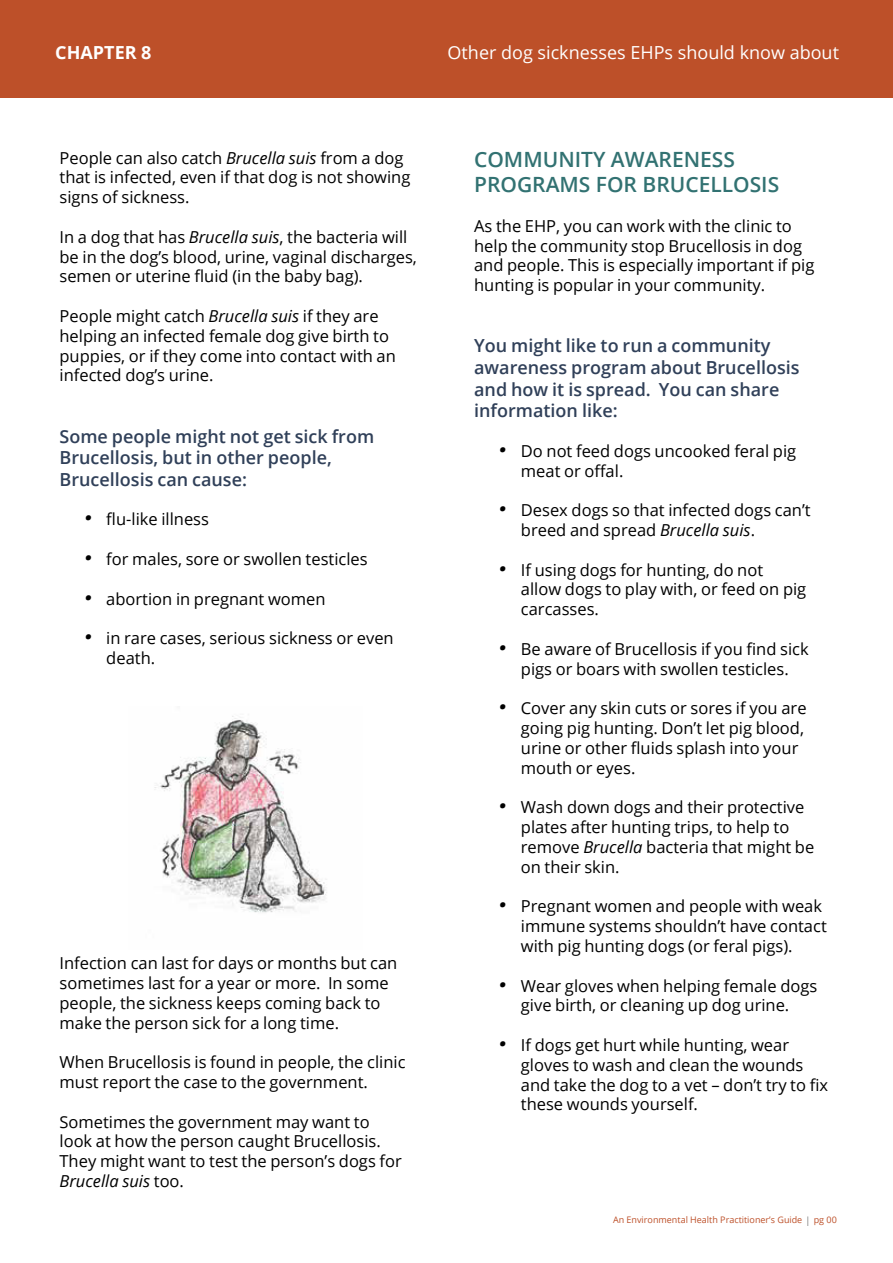
<style>
.page{position:relative;width:893px;height:1263px;background:#fff}
.page>*{position:absolute;margin:0;border:0;box-sizing:border-box;transform-origin:0 0}
.t1{font:600 21px/25.2px "Open Sans";color:#327272}
.t2{font:600 18px/21.6px "Open Sans";color:#304059}
.t3{font:18px "Open Sans";color:#fff}
.t4{font:700 18px "Open Sans";color:#fff}
.t5{font:16.5px/19.8px "Open Sans";color:#000}
.t6{font:9px "Open Sans";color:#bd5029}
.s1{font-style:italic}
.s2{font-family:"Richela Kids"}
</style>
<div class="page">
<div style="left:0;top:0;width:893px;height:98px;background:#bd5029"></div>
<img style="left:154px;top:716px;width:173px;height:197px">
<p class="t4" style="left:55px;top:42px;width:98px">CHAPTER 8</p>
<p class="t3" style="left:448px;top:45px;width:393px">Other dog sicknesses EHPs should know about</p>
<p class="t5" style="left:60px;top:149px;width:352px">People can also catch <span class="s1">Brucella suis</span> from a dog that is infected, even if that dog is not showing signs of sickness.</p>
<p class="t5" style="left:60px;top:229px;width:359px">In a dog that has <span class="s1">Brucella suis</span>, the bacteria will be in the dog’s blood, urine, vaginal discharges, semen or uterine fluid (in the baby bag).</p>
<p class="t5" style="left:60px;top:308px;width:338px">People might catch <span class="s1">Brucella suis</span> if they are helping an infected female dog give birth to puppies, or if they come into contact with an infected dog’s urine.</p>
<p class="t2" style="left:60px;top:427px;width:316px">Some people might not get sick from<br>Brucellosis, but in other people,<br>Brucellosis can cause:</p>
<p class="t5" style="left:85px;top:509px;width:126px"><span class="s2">•</span> flu-like illness</p>
<p class="t5" style="left:85px;top:551px;width:284px"><span class="s2">•</span> for males, sore or swollen testicles</p>
<p class="t5" style="left:85px;top:590px;width:242px"><span class="s2">•</span> abortion in pregnant women</p>
<p class="t5" style="left:106px;top:630px;width:289px;text-indent:-21px"><span class="s2">•</span> in rare cases, serious sickness or even death.</p>
<p class="t5" style="left:60px;top:955px;width:339px">Infection can last for days or months but can sometimes last for a year or more. In some people, the sickness keeps coming back to make the person sick for a long time.</p>
<p class="t5" style="left:60px;top:1054px;width:347px">When Brucellosis is found in people, the clinic must report the case to the government.</p>
<p class="t5" style="left:60px;top:1113px;width:344px">Sometimes the government may want to look at how the person caught Brucellosis.<br>They might want to test the person’s dogs for <span class="s1">Brucella suis</span> too.</p>
<p class="t1" style="left:474px;top:149px;width:307px">COMMUNITY AWARENESS<br>PROGRAMS FOR BRUCELLOSIS</p>
<p class="t5" style="left:474px;top:218px;width:342px">As the EHP, you can work with the clinic to help the community stop Brucellosis in dog and people. This is especially important if pig hunting is popular in your community.</p>
<p class="t2" style="left:474px;top:337px;width:327px">You might like to run a community awareness program about Brucellosis and how it is spread. You can share information like:</p>
<p class="t5" style="left:521px;top:443px;width:277px;text-indent:-21px"><span class="s2">•</span> Do not feed dogs uncooked feral pig meat or offal.</p>
<p class="t5" style="left:521px;top:502px;width:291px;text-indent:-21px"><span class="s2">•</span> Desex dogs so that infected dogs can’t breed and spread <span class="s1">Brucella suis</span>.</p>
<p class="t5" style="left:521px;top:561px;width:287px;text-indent:-21px"><span class="s2">•</span> If using dogs for hunting, do not allow dogs to play with, or feed on pig carcasses.</p>
<p class="t5" style="left:500px;top:639px;width:311px;text-align:center"><span class="s2">•</span> Be aware of Brucellosis if you find sick pigs or boars with swollen testicles.</p>
<p class="t5" style="left:521px;top:700px;width:287px;text-indent:-21px"><span class="s2">•</span> Cover any skin cuts or sores if you are going pig hunting. Don’t let pig blood, urine or other fluids splash into your mouth or eyes.</p>
<p class="t5" style="left:521px;top:799px;width:295px;text-indent:-21px"><span class="s2">•</span> Wash down dogs and their protective plates after hunting trips, to help to remove <span class="s1">Brucella</span> bacteria that might be on their skin.</p>
<p class="t5" style="left:521px;top:898px;width:307px;text-indent:-21px"><span class="s2">•</span> Pregnant women and people with weak immune systems shouldn’t have contact with pig hunting dogs (or feral pigs).</p>
<p class="t5" style="left:500px;top:977px;width:319px;text-align:center"><span class="s2">•</span> Wear gloves when helping female dogs give birth, or cleaning up dog urine.</p>
<p class="t5" style="left:521px;top:1037px;width:309px;text-indent:-21px"><span class="s2">•</span> If dogs get hurt while hunting, wear gloves to wash and clean the wounds and take the dog to a vet – don’t try to fix these wounds yourself.</p>
<p class="t6" style="left:613px;top:1216px;width:191px">An Environmental Health Practitioner’s Guide</p>
<p class="t6" style="left:814px;top:1216px;width:25px">pg 00</p>
</div>
